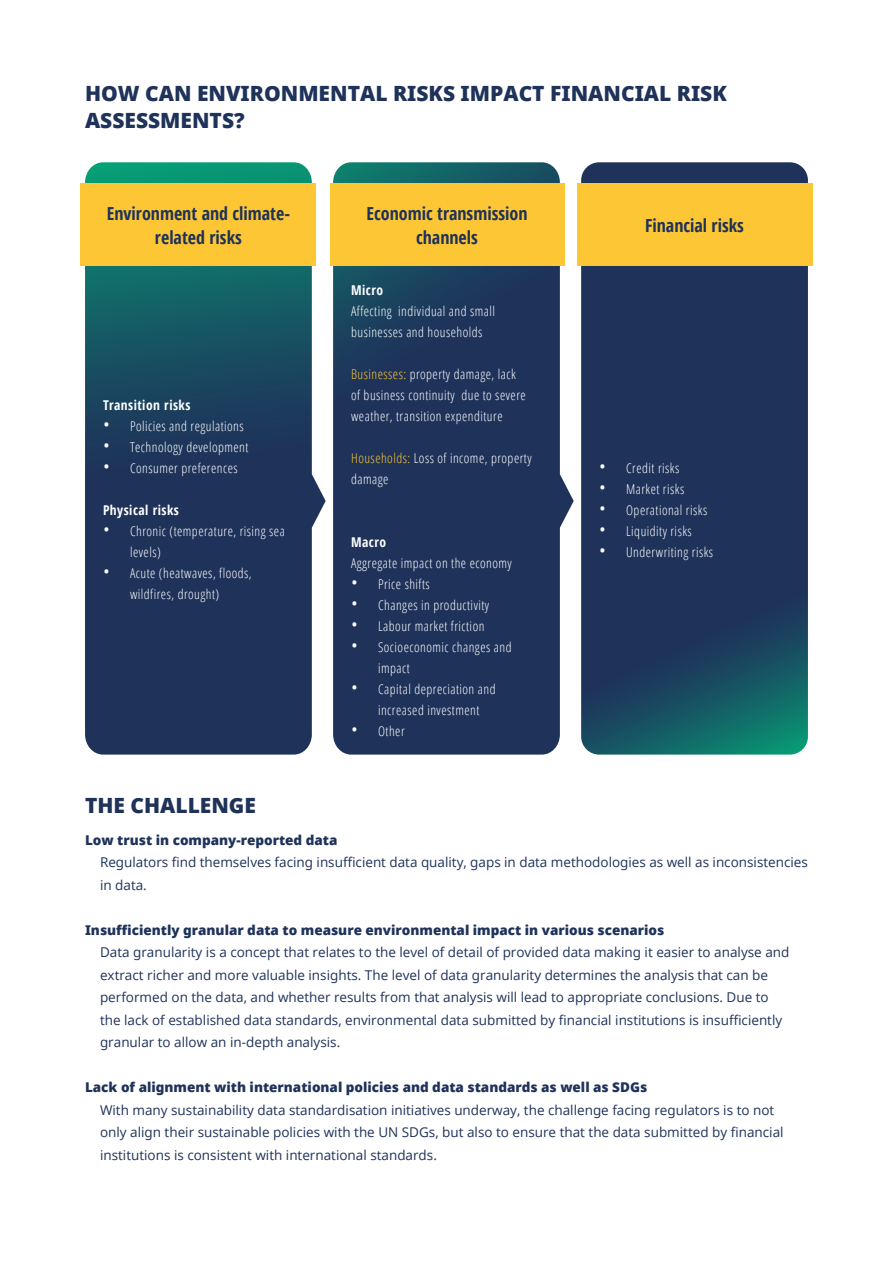
<style>
.page{position:relative;width:893px;height:1263px;background:#fff}
.page>*{position:absolute;margin:0;border:0;box-sizing:border-box;transform-origin:0 0}
.t1{font:800 21px/27px "Open Sans";color:#1e325a}
.t2{font:700 18px/24px "Open Sans Condensed";color:#1e325a;text-align:center}
.t3{font:13.5px/22.5px "Open Sans";color:#1e325a}
.t4{font:300 13.5px/21px "Open Sans Condensed";letter-spacing:.035em;color:#fff}
.t5{font:800 13.5px "Open Sans";color:#1e325a}
.t6{font:700 13.5px "Open Sans Condensed";letter-spacing:.035em;color:#fff}
.s1{font-size:18px}
.s2{color:#fcc634}
</style>
<div class="page">
<svg style="left:581px;top:162px;width:227px;height:593px;background:#1d3a5c"></svg>
<svg style="left:85px;top:162px;width:241px;height:593px;background:#2a4d68"></svg>
<svg style="left:333px;top:162px;width:241px;height:593px;background:#2c4365"></svg>
<div style="left:81px;top:184px;width:235px;height:82px;background:#fcc634"></div>
<div style="left:330px;top:184px;width:234px;height:82px;background:#fcc634"></div>
<div style="left:577px;top:184px;width:235px;height:82px;background:#fcc634"></div>
<h1 class="t1" style="left:85px;top:79px;width:643px">HOW CAN ENVIRONMENTAL RISKS IMPACT FINANCIAL RISK<br>ASSESSMENTS?</h1>
<h2 class="t2" style="left:107px;top:201px;width:185px">Environment and climate&shy;related risks</h2>
<h2 class="t2" style="left:366px;top:201px;width:163px">Economic transmission channels</h2>
<h2 class="t2" style="left:645px;top:213px;width:100px">Financial risks</h2>
<p class="t6" style="left:103px;top:396px;width:89px">Transition risks</p>
<p class="t4" style="left:103px;top:416px;width:142px"><span class="s1">•</span> Policies and regulations</p>
<p class="t4" style="left:103px;top:437px;width:147px"><span class="s1">•</span> Technology development</p>
<p class="t4" style="left:103px;top:458px;width:136px"><span class="s1">•</span> Consumer preferences</p>
<p class="t6" style="left:103px;top:501px;width:77px">Physical risks</p>
<p class="t4" style="left:130px;top:521px;width:156px;text-indent:-27px"><span class="s1">•</span> Chronic (temperature, rising sea levels)</p>
<p class="t4" style="left:103px;top:563px;width:150px;text-align:center"><span class="s1">•</span> Acute (heatwaves, floods, wildfires, drought)</p>
<h1 class="t1" style="left:85px;top:791px;width:173px">THE CHALLENGE</h1>
<p class="t6" style="left:351px;top:281px;width:33px">Micro</p>
<p class="t4" style="left:351px;top:300px;width:146px">Affecting individual and small businesses and households</p>
<p class="t4" style="left:351px;top:363px;width:176px"><span class="s2">Businesses:</span> property damage, lack of business continuity due to severe weather, transition expenditure</p>
<p class="t4" style="left:351px;top:447px;width:182px"><span class="s2">Households:</span> Loss of income, property damage</p>
<p class="t6" style="left:351px;top:533px;width:37px">Macro</p>
<p class="t4" style="left:351px;top:552px;width:162px">Aggregate impact on the economy</p>
<p class="t4" style="left:351px;top:573px;width:80px"><span class="s1">•</span> Price shifts</p>
<p class="t4" style="left:351px;top:594px;width:140px"><span class="s1">•</span> Changes in productivity</p>
<p class="t4" style="left:351px;top:615px;width:135px"><span class="s1">•</span> Labour market friction</p>
<p class="t4" style="left:378px;top:636px;width:135px;text-indent:-27px"><span class="s1">•</span> Socioeconomic changes and impact</p>
<p class="t4" style="left:378px;top:678px;width:119px;text-indent:-27px"><span class="s1">•</span> Capital depreciation and increased investment</p>
<p class="t4" style="left:351px;top:720px;width:55px"><span class="s1">•</span> Other</p>
<p class="t4" style="left:599px;top:458px;width:82px"><span class="s1">•</span> Credit risks</p>
<p class="t4" style="left:599px;top:479px;width:87px"><span class="s1">•</span> Market risks</p>
<p class="t4" style="left:599px;top:500px;width:110px"><span class="s1">•</span> Operational risks</p>
<p class="t4" style="left:599px;top:521px;width:94px"><span class="s1">•</span> Liquidity risks</p>
<p class="t4" style="left:599px;top:542px;width:116px"><span class="s1">•</span> Underwriting risks</p>
<p class="t5" style="left:85px;top:830px;width:254px">Low trust in company-reported data</p>
<p class="t3" style="left:100px;top:851px;width:709px">Regulators find themselves facing insufficient data quality, gaps in data methodologies as well as inconsistencies in data.</p>
<p class="t5" style="left:85px;top:920px;width:581px">Insufficiently granular data to measure environmental impact in various scenarios</p>
<p class="t3" style="left:100px;top:941px;width:691px">Data granularity is a concept that relates to the level of detail of provided data making it easier to analyse and extract richer and more valuable insights. The level of data granularity determines the analysis that can be performed on the data, and whether results from that analysis will lead to appropriate conclusions. Due to the lack of established data standards, environmental data submitted by financial institutions is insufficiently granular to allow an in-depth analysis.</p>
<p class="t5" style="left:85px;top:1077px;width:564px">Lack of alignment with international policies and data standards as well as SDGs</p>
<p class="t3" style="left:100px;top:1098px;width:685px">With many sustainability data standardisation initiatives underway, the challenge facing regulators is to not only align their sustainable policies with the UN SDGs, but also to ensure that the data submitted by financial institutions is consistent with international standards.</p>
</div>
